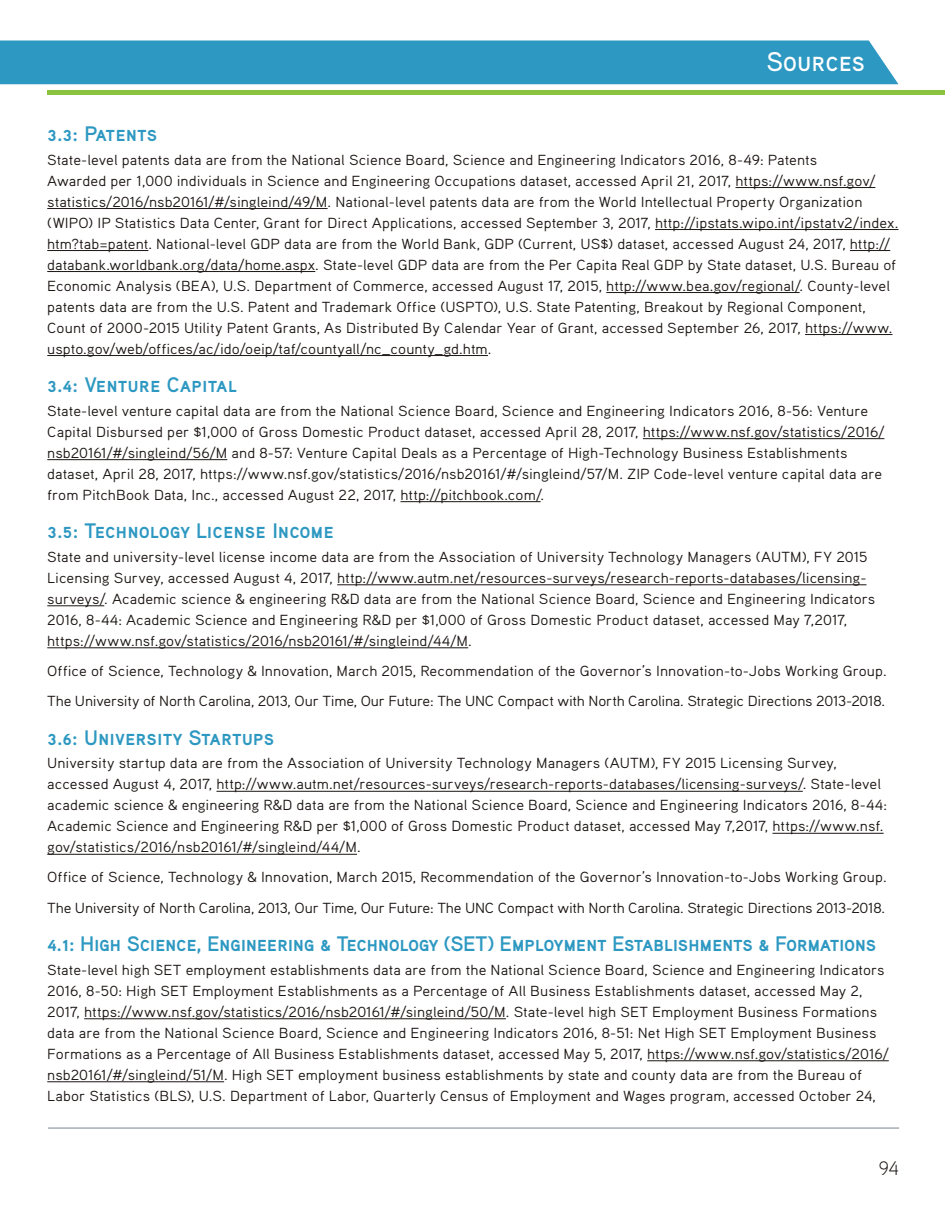
<style>
.page{position:relative;width:945px;height:1215px;background:#fff}
.page>*{position:absolute;margin:0;border:0;box-sizing:border-box;transform-origin:0 0}
.Chapter_Heading{font:27px "Aaux Pro OT Medium SC";color:#fff}
.Body_Subheader{font:21px "Aaux Pro OT Bold SC";color:#2d98c1}
.Body_Subheader-2{font:21px "Aaux Pro OT Bold SC";letter-spacing:-.02em;color:#2d98c1}
.t1{font:300 19.5px "Aaux Pro OT";color:#1b1513}
.Body{font:14.55px/21px "Aaux Pro OT";letter-spacing:.005em;color:#1b1513;scale:1.05 1}
.Body-2{font:14.55px "Aaux Pro OT";letter-spacing:-.015em;color:#1b1513;scale:1.05 1}
</style>
<div class="page">
<hr style="left:48px;top:1128px;width:851px;height:1px;background:#788592">
<hr style="left:736px;top:187px;width:139px;height:1px;background:#1b1513">
<hr style="left:47px;top:208px;width:281px;height:1px;background:#1b1513">
<hr style="left:655px;top:229px;width:243px;height:1px;background:#1b1513">
<hr style="left:47px;top:250px;width:101px;height:1px;background:#1b1513">
<hr style="left:850px;top:250px;width:40px;height:1px;background:#1b1513">
<hr style="left:47px;top:271px;width:268px;height:1px;background:#1b1513">
<hr style="left:606px;top:292px;width:194px;height:1px;background:#1b1513">
<hr style="left:805px;top:334px;width:87px;height:1px;background:#1b1513">
<hr style="left:47px;top:355px;width:441px;height:1px;background:#1b1513">
<hr style="left:643px;top:438px;width:241px;height:1px;background:#1b1513">
<hr style="left:47px;top:459px;width:180px;height:1px;background:#1b1513">
<hr style="left:401px;top:501px;width:140px;height:1px;background:#1b1513">
<hr style="left:337px;top:585px;width:529px;height:1px;background:#1b1513">
<hr style="left:47px;top:606px;width:57px;height:1px;background:#1b1513">
<hr style="left:47px;top:648px;width:421px;height:1px;background:#1b1513">
<hr style="left:216px;top:791px;width:587px;height:1px;background:#1b1513">
<hr style="left:772px;top:833px;width:112px;height:1px;background:#1b1513">
<hr style="left:47px;top:854px;width:310px;height:1px;background:#1b1513">
<hr style="left:84px;top:1019px;width:422px;height:1px;background:#1b1513">
<hr style="left:647px;top:1061px;width:242px;height:1px;background:#1b1513">
<hr style="left:47px;top:1082px;width:177px;height:1px;background:#1b1513">
<div style="left:0;top:40px;width:898px;height:44px;background:#2d98c1"></div>
<div style="left:47px;top:90px;width:898px;height:5px;background:#8cc33e"></div>
<p class="Chapter_Heading" style="left:767px;top:44px;width:100px">Sources</p>
<p class="Body_Subheader" style="left:47px;top:120px;width:112px">3.3: Patents</p>
<p class="Body" style="left:47px;top:149px;width:812px">State-level patents data are from the National Science Board, Science and Engineering Indicators 2016, 8-49: Patents<br>Awarded per 1,000 individuals in Science and Engineering Occupations dataset, accessed April 21, 2017, https://www.nsf.gov/ statistics/2016/nsb20161/#/singleind/49/M. National-level patents data are from the World Intellectual Property Organization (WIPO) IP Statistics Data Center, Grant for Direct Applications, accessed September 3, 2017, http://ipstats.wipo.int/ipstatv2/index. htm?tab=patent. National-level GDP data are from the World Bank, GDP (Current, US$) dataset, accessed August 24, 2017, http:// databank.worldbank.org/data/home.aspx. State-level GDP data are from the Per Capita Real GDP by State dataset, U.S. Bureau of Economic Analysis (BEA), U.S. Department of Commerce, accessed August 17, 2015, http://www.bea.gov/regional/. County-level patents data are from the U.S. Patent and Trademark Office (USPTO), U.S. State Patenting, Breakout by Regional Component, Count of 2000-2015 Utility Patent Grants, As Distributed By Calendar Year of Grant, accessed September 26, 2017, https://www. uspto.gov/web/offices/ac/ido/oeip/taf/countyall/nc_county_gd.htm.</p>
<p class="Body_Subheader" style="left:47px;top:372px;width:191px">3.4: Venture Capital</p>
<p class="Body" style="left:47px;top:400px;width:799px">State-level venture capital data are from the National Science Board, Science and Engineering Indicators 2016, 8-56: Venture Capital Disbursed per $1,000 of Gross Domestic Product dataset, accessed April 28, 2017, https://www.nsf.gov/statistics/2016/ nsb20161/#/singleind/56/M and 8-57: Venture Capital Deals as a Percentage of High-Technology Business Establishments dataset, April 28, 2017, https://www.nsf.gov/statistics/2016/nsb20161/#/singleind/57/M. ZIP Code-level venture capital data are from PitchBook Data, Inc., accessed August 22, 2017, http://pitchbook.com/.</p>
<p class="Body_Subheader" style="left:47px;top:518px;width:288px">3.5: Technology License Income</p>
<p class="Body" style="left:47px;top:546px;width:790px">State and university-level license income data are from the Association of University Technology Managers (AUTM), FY 2015<br>Licensing Survey, accessed August 4, 2017, http://www.autm.net/resources-surveys/research-reports-databases/licensing&shy;surveys/. Academic science &amp; engineering R&amp;D data are from the National Science Board, Science and Engineering Indicators 2016, 8-44: Academic Science and Engineering R&amp;D per $1,000 of Gross Domestic Product dataset, accessed May 7,2017, https://www.nsf.gov/statistics/2016/nsb20161/#/singleind/44/M.</p>
<p class="Body" style="left:47px;top:660px;width:801px">Office of Science, Technology &amp; Innovation, March 2015, Recommendation of the Governor’s Innovation-to-Jobs Working Group.</p>
<p class="Body-2" style="left:47px;top:692px;width:800px">The University of North Carolina, 2013, Our Time, Our Future: The UNC Compact with North Carolina. Strategic Directions 2013-2018.</p>
<p class="Body_Subheader" style="left:47px;top:724px;width:229px">3.6: University Startups</p>
<p class="Body" style="left:47px;top:752px;width:801px">University startup data are from the Association of University Technology Managers (AUTM), FY 2015 Licensing Survey, accessed August 4, 2017, http://www.autm.net/resources-surveys/research-reports-databases/licensing-surveys/. State-level academic science &amp; engineering R&amp;D data are from the National Science Board, Science and Engineering Indicators 2016, 8-44:<br>Academic Science and Engineering R&amp;D per $1,000 of Gross Domestic Product dataset, accessed May 7,2017, https://www.nsf. gov/statistics/2016/nsb20161/#/singleind/44/M.</p>
<p class="Body" style="left:47px;top:866px;width:801px">Office of Science, Technology &amp; Innovation, March 2015, Recommendation of the Governor’s Innovation-to-Jobs Working Group.</p>
<p class="Body-2" style="left:47px;top:898px;width:800px">The University of North Carolina, 2013, Our Time, Our Future: The UNC Compact with North Carolina. Strategic Directions 2013-2018.</p>
<p class="Body_Subheader-2" style="left:47px;top:931px;width:831px">4.1: High Science, Engineering &amp; Technology (SET) Employment Establishments &amp; Formations</p>
<p class="Body" style="left:47px;top:959px;width:803px">State-level high SET employment establishments data are from the National Science Board, Science and Engineering Indicators 2016, 8-50: High SET Employment Establishments as a Percentage of All Business Establishments dataset, accessed May 2, 2017, https://www.nsf.gov/statistics/2016/nsb20161/#/singleind/50/M. State-level high SET Employment Business Formations data are from the National Science Board, Science and Engineering Indicators 2016, 8-51: Net High SET Employment Business Formations as a Percentage of All Business Establishments dataset, accessed May 5, 2017, https://www.nsf.gov/statistics/2016/ nsb20161/#/singleind/51/M. High SET employment business establishments by state and county data are from the Bureau of Labor Statistics (BLS), U.S. Department of Labor, Quarterly Census of Employment and Wages program, accessed October 24,</p>
<h3 class="t1" style="left:879px;top:1156px;width:22px">94</h3>
</div>
